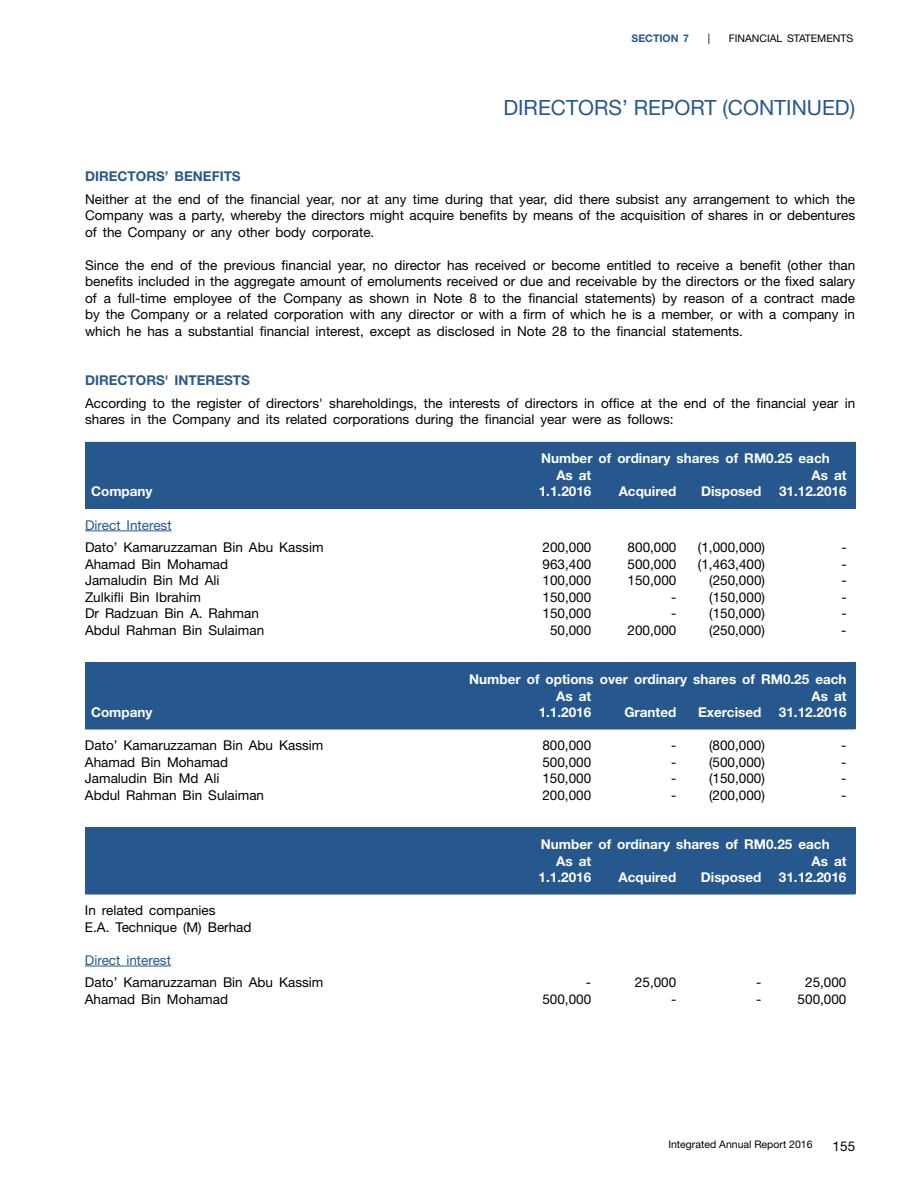
<style>
.page{position:relative;width:919px;height:1191px;background:#fff}
.page>*{position:absolute;margin:0;border:0;box-sizing:border-box;transform-origin:0 0}
.t1{font:21px "Helvetica Neue";color:#27588d}
.t2{font:13.5px/16.5px "Helvetica Neue";color:#000;text-align:justify}
.t3{font:700 13.5px/16.5px "Helvetica Neue";color:#fff}
.t4{font:700 13.5px "Helvetica Neue";color:#27588d}
.t5{font:13.5px "Helvetica Neue";color:#27588d}
.t6{font:10.5px "Helvetica Neue";color:#000}
.t7{font:700 10.5px "Helvetica Neue";color:#27588d}
</style>
<div class="page">
<div style="left:85px;top:828px;width:770px;height:66px;background:#27588d"></div>
<div style="left:85px;top:663px;width:770px;height:66px;background:#27588d"></div>
<div style="left:85px;top:442px;width:770px;height:66px;background:#27588d"></div>
<hr style="left:85px;top:508px;width:770px;height:1px;background:#27588d">
<hr style="left:85px;top:530px;width:87px;height:1px;background:#27588d">
<hr style="left:85px;top:965px;width:86px;height:1px;background:#27588d">
<p class="t7" style="left:631px;top:32px;width:59px">SECTION 7</p>
<p class="t6" style="left:707px;top:32px;width:4px">|</p>
<p class="t6" style="left:728px;top:32px;width:126px">FINANCIAL STATEMENTS</p>
<h1 class="t1" style="left:503px;top:95px;width:353px">DIRECTORS’ REPORT (CONTINUED)</h1>
<p class="t4" style="left:85px;top:168px;width:157px">DIRECTORS’ BENEFITS</p>
<p class="t2" style="left:85px;top:191px;width:771px">Neither at the end of the financial year, nor at any time during that year, did there subsist any arrangement to which the Company was a party, whereby the directors might acquire benefits by means of the acquisition of shares in or debentures of the Company or any other body corporate.</p>
<p class="t2" style="left:85px;top:257px;width:771px">Since the end of the previous financial year, no director has received or become entitled to receive a benefit (other than benefits included in the aggregate amount of emoluments received or due and receivable by the directors or the fixed salary of a full-time employee of the Company as shown in Note 8 to the financial statements) by reason of a contract made by the Company or a related corporation with any director or with a firm of which he is a member, or with a company in which he has a substantial financial interest, except as disclosed in Note 28 to the financial statements.</p>
<p class="t4" style="left:85px;top:372px;width:166px">DIRECTORS' INTERESTS</p>
<p class="t2" style="left:85px;top:395px;width:771px">According to the register of directors' shareholdings, the interests of directors in office at the end of the financial year in shares in the Company and its related corporations during the financial year were as follows:</p>
<p class="t3" style="left:556px;top:450px;width:275px;text-indent:-15px">Number of ordinary shares of RM0.25 each<br>As at</p>
<p class="t3" style="left:811px;top:466px;width:37px">As at</p>
<p class="t3" style="left:91px;top:483px;width:63px">Company</p>
<p class="t3" style="left:538px;top:483px;width:54px">1.1.2016</p>
<p class="t3" style="left:618px;top:483px;width:59px">Acquired</p>
<p class="t3" style="left:701px;top:483px;width:62px">Disposed</p>
<p class="t3" style="left:779px;top:483px;width:69px">31.12.2016</p>
<p class="t5" style="left:85px;top:516px;width:88px">Direct Interest</p>
<p class="t2" style="left:85px;top:539px;width:240px">Dato’ Kamaruzzaman Bin Abu Kassim</p>
<p class="t2" style="left:542px;top:539px;width:50px">200,000</p>
<p class="t2" style="left:627px;top:539px;width:50px">800,000</p>
<p class="t2" style="left:698px;top:539px;width:69px">(1,000,000)</p>
<p class="t2" style="left:841px;top:539px;width:7px">-</p>
<p class="t2" style="left:85px;top:555px;width:145px">Ahamad Bin Mohamad</p>
<p class="t2" style="left:542px;top:555px;width:50px">963,400</p>
<p class="t2" style="left:627px;top:555px;width:50px">500,000</p>
<p class="t2" style="left:698px;top:555px;width:69px">(1,463,400)</p>
<p class="t2" style="left:841px;top:555px;width:7px">-</p>
<p class="t2" style="left:85px;top:572px;width:136px">Jamaludin Bin Md Ali</p>
<p class="t2" style="left:542px;top:572px;width:50px">100,000</p>
<p class="t2" style="left:627px;top:572px;width:50px">150,000</p>
<p class="t2" style="left:709px;top:572px;width:57px">(250,000)</p>
<p class="t2" style="left:841px;top:572px;width:7px">-</p>
<p class="t2" style="left:85px;top:588px;width:117px">Zulkifli Bin Ibrahim</p>
<p class="t2" style="left:542px;top:588px;width:50px">150,000</p>
<p class="t2" style="left:671px;top:588px;width:7px">-</p>
<p class="t2" style="left:709px;top:588px;width:57px">(150,000)</p>
<p class="t2" style="left:841px;top:588px;width:7px">-</p>
<p class="t2" style="left:85px;top:605px;width:175px">Dr Radzuan Bin A. Rahman</p>
<p class="t2" style="left:542px;top:605px;width:50px">150,000</p>
<p class="t2" style="left:671px;top:605px;width:7px">-</p>
<p class="t2" style="left:709px;top:605px;width:57px">(150,000)</p>
<p class="t2" style="left:841px;top:605px;width:7px">-</p>
<p class="t2" style="left:85px;top:621px;width:181px">Abdul Rahman Bin Sulaiman</p>
<p class="t2" style="left:550px;top:621px;width:43px">50,000</p>
<p class="t2" style="left:627px;top:621px;width:50px">200,000</p>
<p class="t2" style="left:709px;top:621px;width:57px">(250,000)</p>
<p class="t2" style="left:841px;top:621px;width:7px">-</p>
<p class="t3" style="left:556px;top:670px;width:292px;text-indent:-87px">Number of options over ordinary shares of RM0.25 each<br>As at</p>
<p class="t3" style="left:811px;top:687px;width:37px">As at</p>
<p class="t3" style="left:91px;top:703px;width:63px">Company</p>
<p class="t3" style="left:538px;top:703px;width:54px">1.1.2016</p>
<p class="t3" style="left:624px;top:703px;width:54px">Granted</p>
<p class="t3" style="left:698px;top:703px;width:65px">Exercised</p>
<p class="t3" style="left:778px;top:703px;width:69px">31.12.2016</p>
<p class="t2" style="left:85px;top:737px;width:240px">Dato’ Kamaruzzaman Bin Abu Kassim</p>
<p class="t2" style="left:542px;top:737px;width:50px">800,000</p>
<p class="t2" style="left:671px;top:737px;width:7px">-</p>
<p class="t2" style="left:709px;top:737px;width:57px">(800,000)</p>
<p class="t2" style="left:841px;top:737px;width:7px">-</p>
<p class="t2" style="left:85px;top:753px;width:145px">Ahamad Bin Mohamad</p>
<p class="t2" style="left:542px;top:753px;width:50px">500,000</p>
<p class="t2" style="left:671px;top:753px;width:7px">-</p>
<p class="t2" style="left:709px;top:753px;width:57px">(500,000)</p>
<p class="t2" style="left:841px;top:753px;width:7px">-</p>
<p class="t2" style="left:85px;top:770px;width:136px">Jamaludin Bin Md Ali</p>
<p class="t2" style="left:542px;top:770px;width:50px">150,000</p>
<p class="t2" style="left:671px;top:770px;width:7px">-</p>
<p class="t2" style="left:709px;top:770px;width:57px">(150,000)</p>
<p class="t2" style="left:841px;top:770px;width:7px">-</p>
<p class="t2" style="left:85px;top:786px;width:181px">Abdul Rahman Bin Sulaiman</p>
<p class="t2" style="left:542px;top:786px;width:50px">200,000</p>
<p class="t2" style="left:671px;top:786px;width:7px">-</p>
<p class="t2" style="left:709px;top:786px;width:57px">(200,000)</p>
<p class="t2" style="left:841px;top:786px;width:7px">-</p>
<p class="t3" style="left:556px;top:835px;width:275px;text-indent:-15px">Number of ordinary shares of RM0.25 each<br>As at</p>
<p class="t3" style="left:811px;top:852px;width:37px">As at</p>
<p class="t3" style="left:538px;top:868px;width:54px">1.1.2016</p>
<p class="t3" style="left:618px;top:868px;width:59px">Acquired</p>
<p class="t3" style="left:700px;top:868px;width:62px">Disposed</p>
<p class="t3" style="left:778px;top:868px;width:69px">31.12.2016</p>
<p class="t2" style="left:85px;top:902px;width:168px">In related companies<br>E.A. Technique (M) Berhad</p>
<p class="t5" style="left:85px;top:951px;width:88px">Direct interest</p>
<p class="t2" style="left:85px;top:974px;width:240px">Dato’ Kamaruzzaman Bin Abu Kassim</p>
<p class="t2" style="left:586px;top:974px;width:7px">-</p>
<p class="t2" style="left:635px;top:974px;width:43px">25,000</p>
<p class="t2" style="left:756px;top:974px;width:7px">-</p>
<p class="t2" style="left:805px;top:974px;width:43px">25,000</p>
<p class="t2" style="left:85px;top:990px;width:145px">Ahamad Bin Mohamad</p>
<p class="t2" style="left:542px;top:990px;width:50px">500,000</p>
<p class="t2" style="left:671px;top:990px;width:7px">-</p>
<p class="t2" style="left:756px;top:990px;width:7px">-</p>
<p class="t2" style="left:797px;top:990px;width:50px">500,000</p>
<p class="t6" style="left:668px;top:1138px;width:146px">Integrated Annual Report 2016</p>
<p class="t2" style="left:832px;top:1137px;width:24px">155</p>
</div>
